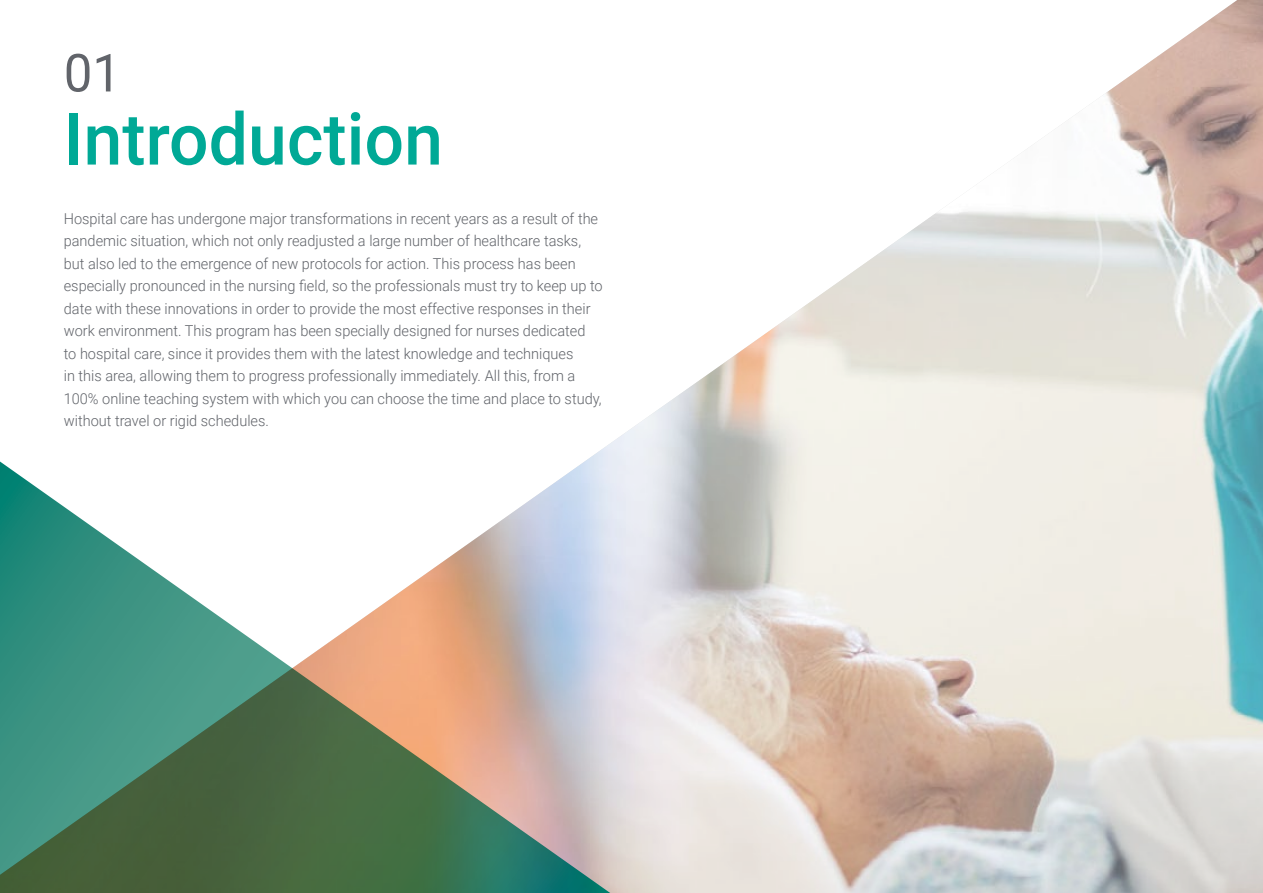
<style>
.page{position:relative;width:1263px;height:893px;background:#fff}
.page>*{position:absolute;margin:0;border:0;box-sizing:border-box;transform-origin:0 0}
.t1{font:500 72px "Roboto";color:#00a996}
.t2{font:52.5px "Roboto";color:#61646a}
.t3{font:300 15px/22.5px "Roboto";color:#61646a}
</style>
<div class="page">
<img style="left:607px;top:0;width:656px;height:893px">
<svg style="left:0;top:446px;width:640px;height:447px"></svg>
<h2 class="t2" style="left:64px;top:36px;width:59px">01</h2>
<h1 class="t1" style="left:64px;top:89px;width:381px">Introduction</h1>
<p class="t3" style="left:64px;top:207px;width:540px">Hospital care has undergone major transformations in recent years as a result of the pandemic situation, which not only readjusted a large number of healthcare tasks, but also led to the emergence of new protocols for action. This process has been especially pronounced in the nursing field, so the professionals must try to keep up to date with these innovations in order to provide the most effective responses in their work environment. This program has been specially designed for nurses dedicated<br>to hospital care, since it provides them with the latest knowledge and techniques<br>in this area, allowing them to progress professionally immediately. All this, from a 100% online teaching system with which you can choose the time and place to study, without travel or rigid schedules.</p>
</div>
